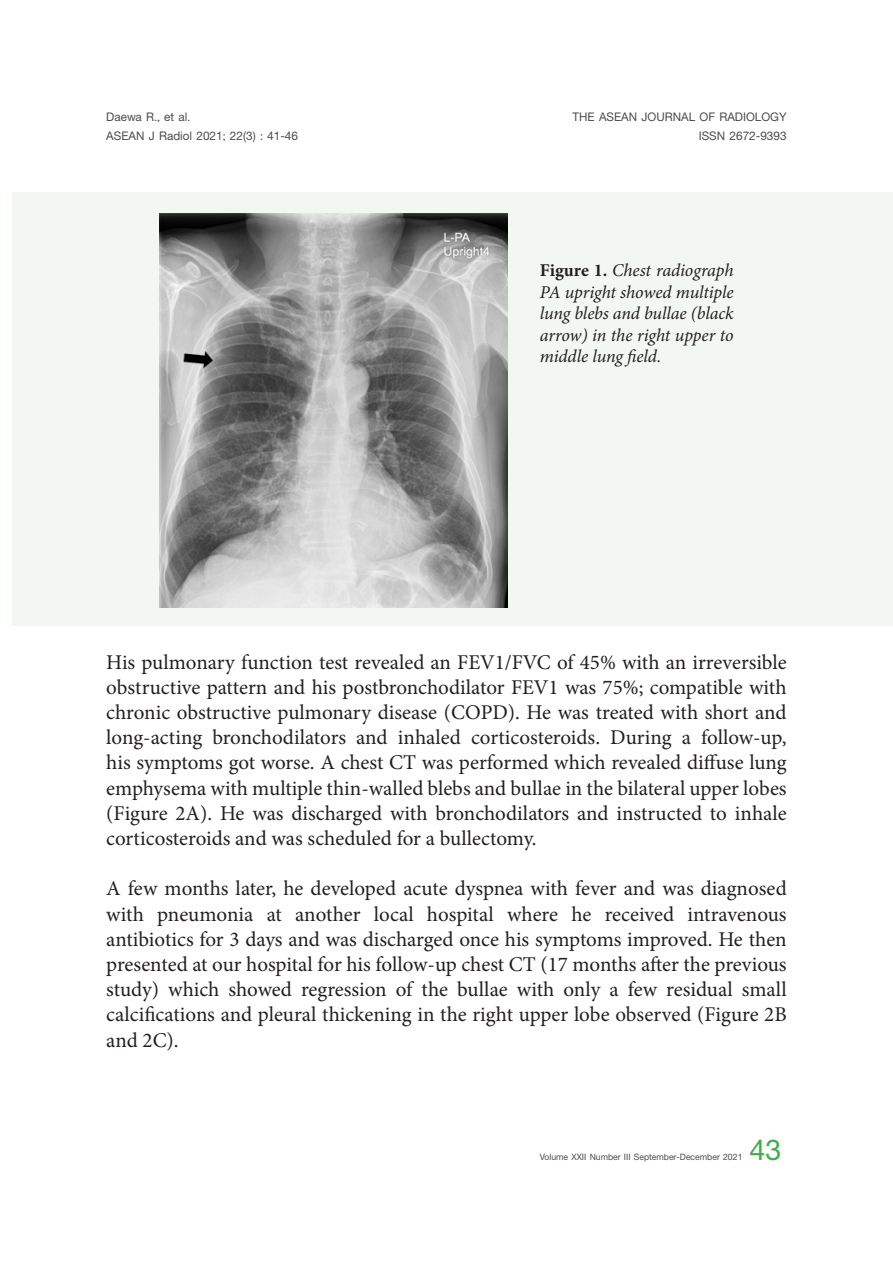
<style>
.page{position:relative;width:893px;height:1263px;background:#fff}
.page>*{position:absolute;margin:0;border:0;box-sizing:border-box;transform-origin:0 0}
.t1{font:700 43.5px "PSL Kanda Pro";color:#40ae49}
.t2{font:21px/25.2px "Minion Pro";color:#231f20;text-align:justify}
.t3{font:italic 18px/21.6px "Minion Pro";letter-spacing:-.01em;color:#231f20;text-align:justify}
.t4{font:700 18px/18.9px "PSL Kanda Pro";color:#4b4c4d}
.t5{font:700 13.35px "PSL Kanda Pro";color:#4b4c4d}
.s1{font-weight:700;font-style:normal}
</style>
<div class="page">
<div style="left:13px;top:192px;width:880px;height:433px;background:#f2f8f1"></div>
<img style="left:160px;top:213px;width:348px;height:395px">
<p class="t4" style="left:106px;top:107px;width:193px">Daewa R., et al.<br>ASEAN J Radiol 2021; 22(3) : 41-46</p>
<p class="t4" style="left:572px;top:107px;width:216px">THE ASEAN JOURNAL OF RADIOLOGY</p>
<p class="t4" style="left:699px;top:126px;width:89px">ISSN 2672-9393</p>
<p class="t3" style="left:540px;top:259px;width:195px"><span class="s1">Figure 1.</span> Chest radiograph PA upright showed multiple lung blebs and bullae (black arrow) in the right upper to middle lung field.</p>
<p class="t2" style="left:106px;top:649px;width:682px">His pulmonary function test revealed an FEV1/FVC of 45% with an irreversible obstructive pattern and his postbronchodilator FEV1 was 75%; compatible with chronic obstructive pulmonary disease (COPD). He was treated with short and long-acting bronchodilators and inhaled corticosteroids. During a follow-up, his symptoms got worse. A chest CT was performed which revealed diffuse lung emphysema with multiple thin-walled blebs and bullae in the bilateral upper lobes (Figure 2A). He was discharged with bronchodilators and instructed to inhale corticosteroids and was scheduled for a bullectomy.</p>
<p class="t2" style="left:106px;top:876px;width:682px">A few months later, he developed acute dyspnea with fever and was diagnosed with pneumonia at another local hospital where he received intravenous antibiotics for 3 days and was discharged once his symptoms improved. He then presented at our hospital for his follow-up chest CT (17 months after the previous study) which showed regression of the bullae with only a few residual small calcifications and pleural thickening in the right upper lobe observed (Figure 2B and 2C).</p>
<p class="t5" style="left:540px;top:1149px;width:204px">Volume XXII Number III September-December 2021</p>
<h1 class="t1" style="left:749px;top:1125px;width:33px">43</h1>
</div>
